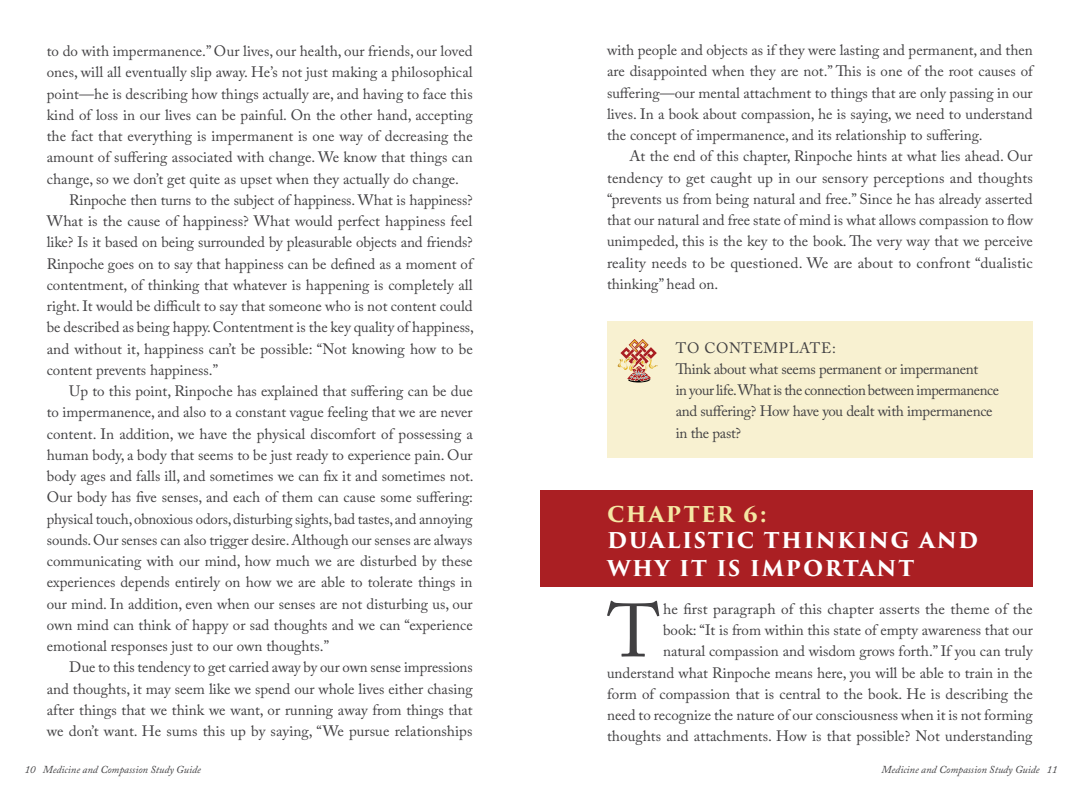
<style>
.page{position:relative;width:1080px;height:810px;background:#fff}
.page>*{position:absolute;margin:0;border:0;box-sizing:border-box;transform-origin:0 0}
.t1{font:74.75px "Adobe Caslon Pro";color:#414042}
.t2{font:700 21.25px/28.5px "Trajan Pro 3";letter-spacing:.075em;color:#fff}
.t3{font:700 21.25px "Trajan Pro 3";letter-spacing:.075em;color:#f4e7a4}
.t4{font:15px/21.2px "Adobe Caslon Pro";color:#414042;text-align:justify}
.t5{font:15px/21.2px "Adobe Caslon Pro";letter-spacing:-.02em;color:#414042}
.t6{font:italic 10.62px "Adobe Caslon Pro";color:#414042}
</style>
<div class="page">
<div style="left:540px;top:490px;width:493px;height:97px;background:#aa1f23"></div>
<div style="left:607px;top:322px;width:426px;height:136px;background:#f8f1d1"></div>
<svg style="left:618px;top:339px;width:40px;height:44px"></svg>
<p class="t4" style="left:47px;top:40px;width:427px">to do with impermanence.” Our lives, our health, our friends, our loved</p>
<p class="t4" style="left:47px;top:61px;width:427px">ones, will all eventually slip away. He’s not just making a philosophical</p>
<p class="t4" style="left:47px;top:83px;width:427px">point—he is describing how things actually are, and having to face this</p>
<p class="t4" style="left:47px;top:104px;width:427px">kind of loss in our lives can be painful. On the other hand, accepting</p>
<p class="t4" style="left:47px;top:125px;width:427px">the fact that everything is impermanent is one way of decreasing the</p>
<p class="t4" style="left:47px;top:146px;width:427px">amount of suffering associated with change. We know that things can</p>
<p class="t4" style="left:47px;top:168px;width:414px">change, so we don’t get quite as upset when they actually do change.</p>
<p class="t4" style="left:69px;top:189px;width:405px">Rinpoche then turns to the subject of happiness. What is happiness?</p>
<p class="t4" style="left:47px;top:210px;width:427px">What is the cause of happiness? What would perfect happiness feel</p>
<p class="t4" style="left:47px;top:231px;width:427px">like? Is it based on being surrounded by pleasurable objects and friends?</p>
<p class="t4" style="left:47px;top:253px;width:427px">Rinpoche goes on to say that happiness can be defined as a moment of</p>
<p class="t4" style="left:47px;top:274px;width:427px">contentment, of thinking that whatever is happening is completely all</p>
<p class="t4" style="left:47px;top:295px;width:427px">right. It would be difficult to say that someone who is not content could</p>
<p class="t4" style="left:47px;top:316px;width:429px">be described as being happy. Contentment is the key quality of happiness,</p>
<p class="t4" style="left:47px;top:338px;width:428px">and without it, happiness can’t be possible: “Not knowing how to be</p>
<p class="t4" style="left:47px;top:359px;width:173px">content prevents happiness.”</p>
<p class="t4" style="left:69px;top:380px;width:405px">Up to this point, Rinpoche has explained that suffering can be due</p>
<p class="t4" style="left:47px;top:401px;width:427px">to impermanence, and also to a constant vague feeling that we are never</p>
<p class="t4" style="left:47px;top:423px;width:428px">content. In addition, we have the physical discomfort of possessing a</p>
<p class="t4" style="left:47px;top:444px;width:427px">human body, a body that seems to be just ready to experience pain. Our</p>
<p class="t4" style="left:47px;top:465px;width:428px">body ages and falls ill, and sometimes we can fix it and sometimes not.</p>
<p class="t4" style="left:47px;top:486px;width:428px">Our body has five senses, and each of them can cause some suffering:</p>
<p class="t4" style="left:47px;top:508px;width:427px">physical touch, obnoxious odors, disturbing sights, bad tastes, and annoying</p>
<p class="t4" style="left:47px;top:529px;width:427px">sounds. Our senses can also trigger desire. Although our senses are always</p>
<p class="t4" style="left:47px;top:550px;width:427px">communicating with our mind, how much we are disturbed by these</p>
<p class="t4" style="left:47px;top:571px;width:427px">experiences depends entirely on how we are able to tolerate things in</p>
<p class="t4" style="left:47px;top:593px;width:427px">our mind. In addition, even when our senses are not disturbing us, our</p>
<p class="t4" style="left:47px;top:614px;width:427px">own mind can think of happy or sad thoughts and we can “experience</p>
<p class="t4" style="left:47px;top:635px;width:284px">emotional responses just to our own thoughts.”</p>
<p class="t4" style="left:69px;top:656px;width:405px">Due to this tendency to get carried away by our own sense impressions</p>
<p class="t4" style="left:47px;top:678px;width:427px">and thoughts, it may seem like we spend our whole lives either chasing</p>
<p class="t4" style="left:47px;top:699px;width:427px">after things that we think we want, or running away from things that</p>
<p class="t4" style="left:47px;top:720px;width:427px">we don’t want. He sums this up by saying, “We pursue relationships</p>
<p class="t4" style="left:607px;top:39px;width:427px">with people and objects as if they were lasting and permanent, and then are disappointed when they are not.” This is one of the root causes of suffering—our mental attachment to things that are only passing in our lives. In a book about compassion, he is saying, we need to understand the concept of impermanence, and its relationship to suffering.</p>
<p class="t4" style="left:607px;top:146px;width:427px;text-indent:22px">At the end of this chapter, Rinpoche hints at what lies ahead. Our tendency to get caught up in our sensory perceptions and thoughts “prevents us from being natural and free.” Since he has already asserted that our natural and free state of mind is what allows compassion to flow unimpeded, this is the key to the book. The very way that we perceive reality needs to be questioned. We are about to confront “dualistic thinking” head on.</p>
<p class="t5" style="left:676px;top:337px;width:325px">TO CONTEMPLATE:<br>Think about what seems permanent or impermanent<br>in your life. What is the connection between impermanence and suffering? How have you dealt with impermanence in the past?</p>
<h2 class="t3" style="left:607px;top:499px;width:161px">CHAPTER 6:</h2>
<h2 class="t2" style="left:607px;top:526px;width:373px">DUALISTIC THINKING AND<br>WHY IT IS IMPORTANT</h2>
<h1 class="t1" style="left:608px;top:587px;width:54px">T</h1>
<p class="t4" style="left:607px;top:598px;width:427px;text-align:right">he first paragraph of this chapter asserts the theme of the<br>book: “It is from within this state of empty awareness that our<br>natural compassion and wisdom grows forth.” If you can truly understand what Rinpoche means here, you will be able to train in the form of compassion that is central to the book. He is describing the need to recognize the nature of our consciousness when it is not forming thoughts and attachments. How is that possible? Not understanding</p>
<p class="t6" style="left:25px;top:763px;width:177px">10 Medicine and Compassion Study Guide</p>
<p class="t6" style="left:882px;top:763px;width:177px">Medicine and Compassion Study Guide 11</p>
</div>
